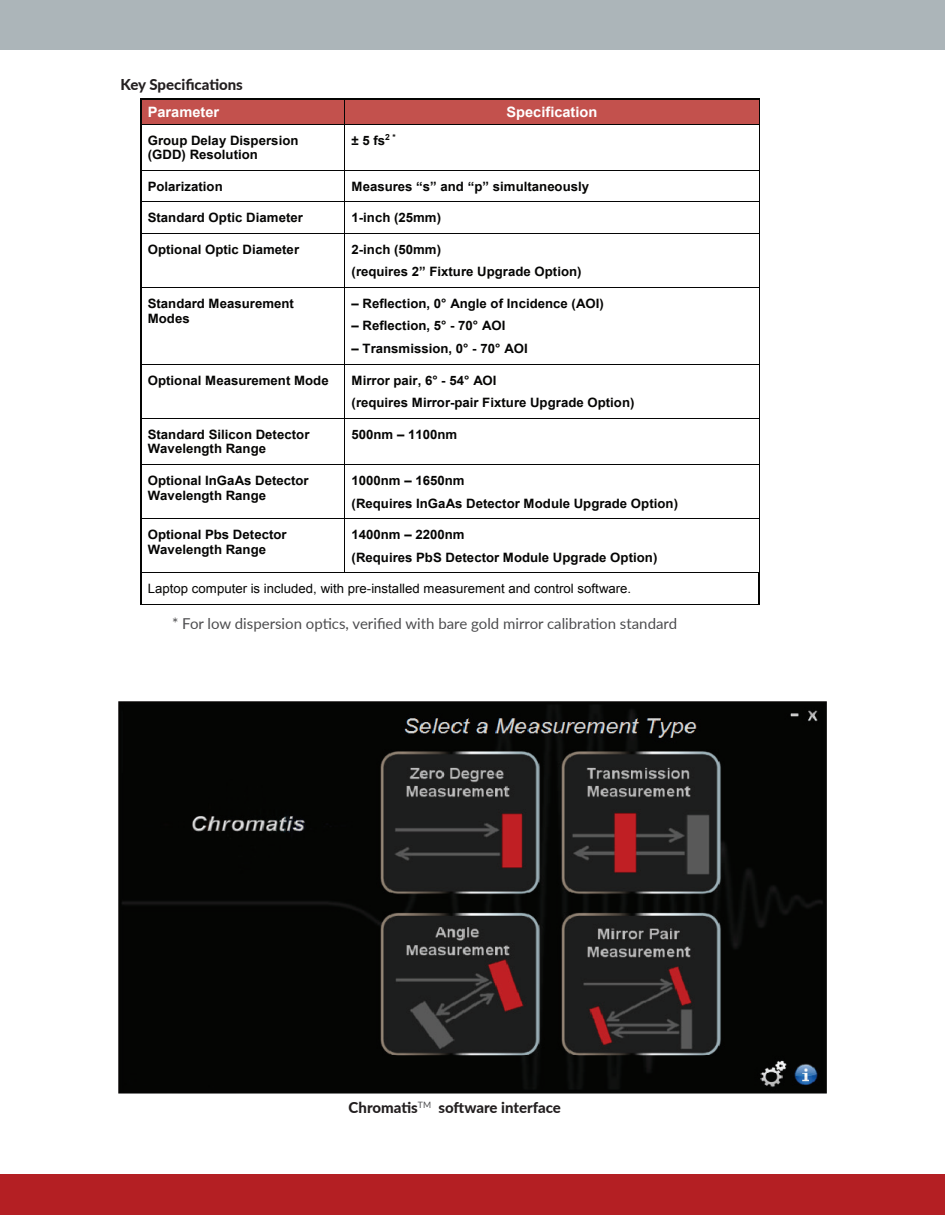
<style>
.page{position:relative;width:945px;height:1215px;background:#fff}
.page>*{position:absolute;margin:0;border:0;box-sizing:border-box;transform-origin:0 0}
.t1{font:15px "Lato";color:#4d4d4f}
.t2{font:800 15px "Lato";color:#231f20}
.t3{font:700 14.25px "Arial";color:#fff}
.t4{font:700 12.9px/14.9px "Arial";color:#050504}
.t5{font:12.9px "Arial";color:#050504}
</style>
<div class="page">
<div style="left:1px;top:0;width:944px;height:50px;background:#acb5b9"></div>
<div style="left:0;top:1175px;width:945px;height:40px;background:#b41f23"></div>
<img style="left:118px;top:701px;width:708px;height:392px">
<div style="left:141px;top:99px;width:203px;height:25px;background:#c3514d"></div>
<div style="left:345px;top:99px;width:414px;height:25px;background:#c3514d"></div>
<hr style="left:141px;top:98px;width:203px;height:1px;background:#050504">
<hr style="left:345px;top:98px;width:414px;height:1px;background:#050504">
<svg style="left:140px;top:98px;width:1px;height:27px"></svg>
<hr style="left:141px;top:124px;width:203px;height:1px;background:#050504">
<svg style="left:344px;top:98px;width:1px;height:27px"></svg>
<hr style="left:345px;top:124px;width:414px;height:1px;background:#050504">
<svg style="left:759px;top:98px;width:1px;height:27px"></svg>
<hr style="left:140px;top:125px;width:1px;height:45px;background:#050504">
<hr style="left:344px;top:125px;width:1px;height:45px;background:#050504">
<hr style="left:759px;top:125px;width:1px;height:45px;background:#050504">
<hr style="left:141px;top:170px;width:203px;height:1px;background:#050504">
<hr style="left:345px;top:170px;width:414px;height:1px;background:#050504">
<hr style="left:140px;top:171px;width:1px;height:30px;background:#050504">
<hr style="left:344px;top:171px;width:1px;height:30px;background:#050504">
<hr style="left:759px;top:171px;width:1px;height:30px;background:#050504">
<hr style="left:141px;top:201px;width:203px;height:1px;background:#050504">
<hr style="left:345px;top:201px;width:414px;height:1px;background:#050504">
<hr style="left:140px;top:202px;width:1px;height:31px;background:#050504">
<hr style="left:344px;top:202px;width:1px;height:31px;background:#050504">
<hr style="left:759px;top:202px;width:1px;height:31px;background:#050504">
<hr style="left:141px;top:233px;width:203px;height:1px;background:#050504">
<hr style="left:345px;top:233px;width:414px;height:1px;background:#050504">
<hr style="left:140px;top:234px;width:1px;height:53px;background:#050504">
<hr style="left:344px;top:234px;width:1px;height:53px;background:#050504">
<hr style="left:759px;top:234px;width:1px;height:53px;background:#050504">
<hr style="left:141px;top:287px;width:203px;height:1px;background:#050504">
<hr style="left:345px;top:287px;width:414px;height:1px;background:#050504">
<hr style="left:140px;top:288px;width:1px;height:76px;background:#050504">
<hr style="left:344px;top:288px;width:1px;height:76px;background:#050504">
<hr style="left:759px;top:288px;width:1px;height:76px;background:#050504">
<hr style="left:141px;top:364px;width:203px;height:1px;background:#050504">
<hr style="left:345px;top:364px;width:414px;height:1px;background:#050504">
<hr style="left:140px;top:364px;width:1px;height:54px;background:#050504">
<hr style="left:344px;top:364px;width:1px;height:54px;background:#050504">
<hr style="left:759px;top:364px;width:1px;height:54px;background:#050504">
<hr style="left:141px;top:418px;width:203px;height:1px;background:#050504">
<hr style="left:345px;top:418px;width:414px;height:1px;background:#050504">
<hr style="left:140px;top:419px;width:1px;height:45px;background:#050504">
<hr style="left:344px;top:419px;width:1px;height:45px;background:#050504">
<hr style="left:759px;top:419px;width:1px;height:45px;background:#050504">
<hr style="left:141px;top:464px;width:203px;height:1px;background:#050504">
<hr style="left:345px;top:464px;width:414px;height:1px;background:#050504">
<hr style="left:140px;top:465px;width:1px;height:53px;background:#050504">
<hr style="left:344px;top:465px;width:1px;height:53px;background:#050504">
<hr style="left:759px;top:465px;width:1px;height:53px;background:#050504">
<hr style="left:141px;top:518px;width:203px;height:1px;background:#050504">
<hr style="left:345px;top:518px;width:414px;height:1px;background:#050504">
<hr style="left:140px;top:519px;width:1px;height:53px;background:#050504">
<hr style="left:344px;top:519px;width:1px;height:53px;background:#050504">
<hr style="left:759px;top:519px;width:1px;height:53px;background:#050504">
<hr style="left:141px;top:572px;width:203px;height:1px;background:#050504">
<hr style="left:345px;top:572px;width:414px;height:1px;background:#050504">
<hr style="left:140px;top:573px;width:1px;height:31px;background:#050504">
<hr style="left:140px;top:604px;width:619px;height:1px;background:#050504">
<hr style="left:759px;top:573px;width:1px;height:31px;background:#050504">
<p class="t2" style="left:121px;top:74px;width:124px">Key Specifications</p>
<p class="t3" style="left:148px;top:102px;width:73px">Parameter</p>
<p class="t3" style="left:507px;top:102px;width:92px">Specification</p>
<p class="t4" style="left:148px;top:133px;width:152px">Group Delay Dispersion (GDD) Resolution</p>
<p class="t4" style="left:352px;top:133px;width:46px">±5fs<sup>2*</sup></p>
<p class="t4" style="left:148px;top:179px;width:76px">Polarization</p>
<p class="t4" style="left:352px;top:179px;width:239px">Measures “s” and “p” simultaneously</p>
<p class="t4" style="left:148px;top:211px;width:157px">Standard Optic Diameter</p>
<p class="t4" style="left:352px;top:211px;width:91px">1-inch (25mm)</p>
<p class="t4" style="left:148px;top:242px;width:153px">Optional Optic Diameter</p>
<p class="t4" style="left:352px;top:238px;width:232px;line-height:22.6px">2-inch (50mm)<br>(requires 2” Fixture Upgrade Option)</p>
<p class="t4" style="left:148px;top:296px;width:148px">Standard Measurement<br>Modes</p>
<p class="t4" style="left:352px;top:296px;width:254px">– Reflection, 0° Angle of Incidence (AOI)</p>
<p class="t4" style="left:352px;top:319px;width:155px">– Reflection, 5° - 70° AOI</p>
<p class="t4" style="left:352px;top:342px;width:178px">– Transmission, 0° - 70° AOI</p>
<p class="t4" style="left:148px;top:373px;width:182px">Optional Measurement Mode</p>
<p class="t4" style="left:352px;top:369px;width:284px;line-height:22.5px">Mirror pair, 6° - 54° AOI<br>(requires Mirror-pair Fixture Upgrade Option)</p>
<p class="t4" style="left:148px;top:427px;width:163px">Standard Silicon Detector<br>Wavelength Range</p>
<p class="t4" style="left:352px;top:427px;width:107px">500nm – 1100nm</p>
<p class="t4" style="left:148px;top:473px;width:162px">Optional InGaAs Detector<br>Wavelength Range</p>
<p class="t4" style="left:352px;top:469px;width:328px;line-height:22.6px">1000nm – 1650nm<br>(Requires InGaAs Detector Module Upgrade Option)</p>
<p class="t4" style="left:148px;top:527px;width:140px">Optional Pbs Detector<br>Wavelength Range</p>
<p class="t4" style="left:352px;top:523px;width:307px;line-height:22.6px">1400nm – 2200nm<br>(Requires PbS Detector Module Upgrade Option)</p>
<p class="t5" style="left:148px;top:580px;width:485px">Laptop computer is included, with pre-installed measurement and control software.</p>
<p class="t1" style="left:172px;top:613px;width:506px">* For low dispersion optics, verified with bare gold mirror calibration standard</p>
<p class="t2" style="left:349px;top:1096px;width:214px">Chromatis<sup>TM</sup> software interface</p>
</div>
